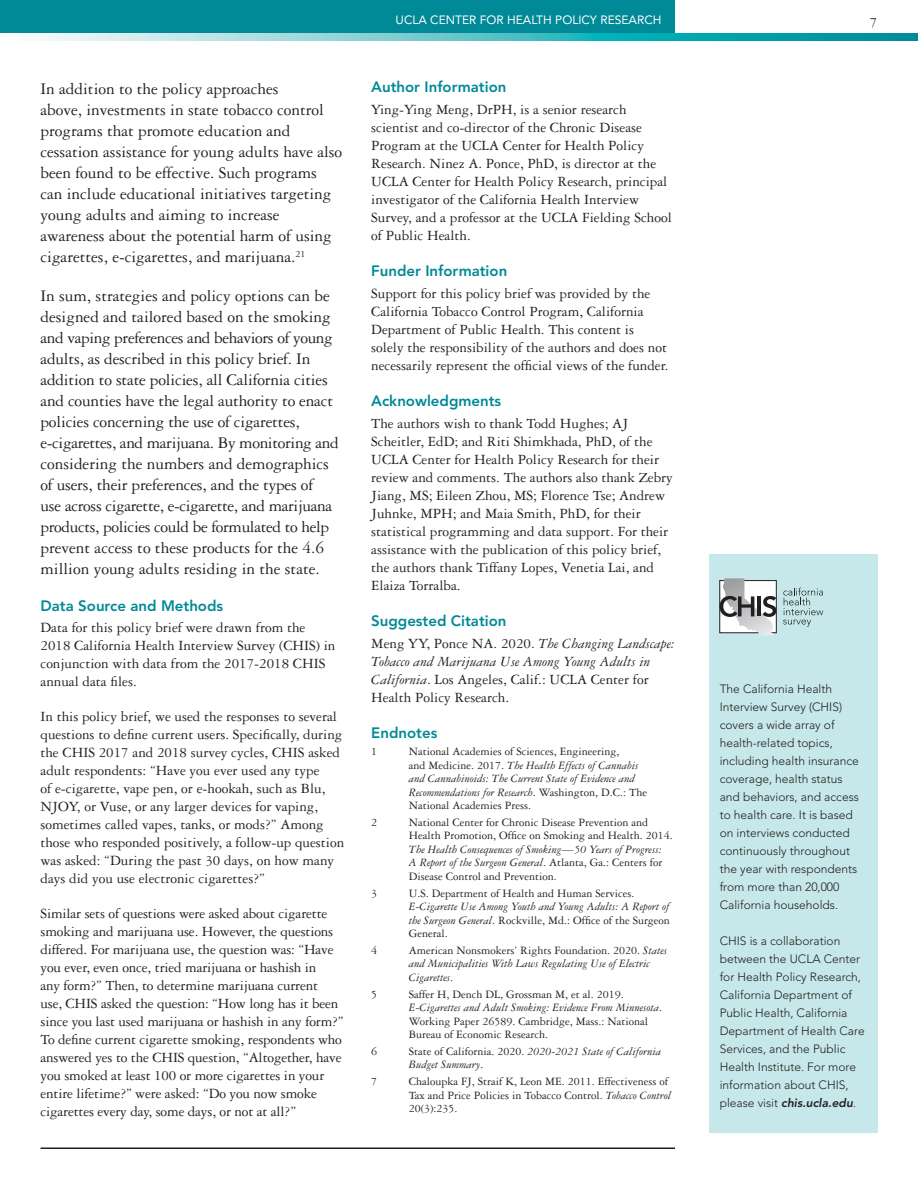
<style>
.page{position:relative;width:918px;height:1188px;background:#fff}
.page>*{position:absolute;margin:0;border:0;box-sizing:border-box;transform-origin:0 0}
.Text_2{font:17.25px/21px "Garamond Three";color:#231f20}
.Back_Matter_Text{font:15px/18px "Garamond Three";color:#231f20}
.Back_Matter_Heads{font:800 15px "Avenir";color:#008996}
.End_Notes{font:12px/13.5px "Garamond Three";color:#231f20}
.t1{font:300 12px/18px "Avenir";color:#231f20}
.End_Notes-2{font:italic 12px/13.5px "Garamond Three";color:#231f20}
.t2{font:12px "Avenir";color:#fff}
.s1{font-style:italic}
.s2{font-style:normal}
.s3{font-weight:800;font-style:italic}
</style>
<div class="page">
<div style="left:0;top:0;width:675px;height:36px;background:#008996"></div>
<svg style="left:0;top:34px;width:918px;height:6px;background:#64c5ca"></svg>
<hr style="left:40px;top:1148px;width:635px;height:1px;background:#231f20">
<div style="left:709px;top:554px;width:169px;height:579px;background:#c7e8ea"></div>
<div style="left:719px;top:580px;width:58px;height:53px;border:1px solid #231f20"></div>
<svg style="left:783px;top:588px;width:40px;height:39px"></svg>
<svg style="left:720px;top:578px;width:56px;height:57px;background:#babbbc"></svg>
<p class="Text_2" style="left:40px;top:79px;width:303px">In addition to the policy approaches<br>above, investments in state tobacco control programs that promote education and cessation assistance for young adults have also been found to be effective. Such programs can include educational initiatives targeting young adults and aiming to increase awareness about the potential harm of using cigarettes, e-cigarettes, and marijuana.<sup>21</sup></p>
<p class="Text_2" style="left:40px;top:285px;width:300px">In sum, strategies and policy options can be designed and tailored based on the smoking and vaping preferences and behaviors of young adults, as described in this policy brief. In addition to state policies, all California cities and counties have the legal authority to enact policies concerning the use of cigarettes, e-cigarettes, and marijuana. By monitoring and considering the numbers and demographics of users, their preferences, and the types of<br>use across cigarette, e-cigarette, and marijuana products, policies could be formulated to help prevent access to these products for the 4.6 million young adults residing in the state.</p>
<p class="Back_Matter_Heads" style="left:40px;top:596px;width:184px">Data Source and Methods</p>
<p class="Back_Matter_Text" style="left:40px;top:618px;width:296px">Data for this policy brief were drawn from the 2018 California Health Interview Survey (CHIS) in conjunction with data from the 2017-2018 CHIS annual data files.</p>
<p class="Back_Matter_Text" style="left:40px;top:707px;width:305px">In this policy brief, we used the responses to several questions to define current users. Specifically, during the CHIS 2017 and 2018 survey cycles, CHIS asked adult respondents: “Have you ever used any type<br>of e-cigarette, vape pen, or e-hookah, such as Blu, NJOY, or Vuse, or any larger devices for vaping, sometimes called vapes, tanks, or mods?” Among those who responded positively, a follow-up question was asked: “During the past 30 days, on how many days did you use electronic cigarettes?”</p>
<p class="Back_Matter_Text" style="left:40px;top:905px;width:305px">Similar sets of questions were asked about cigarette smoking and marijuana use. However, the questions differed. For marijuana use, the question was: “Have you ever, even once, tried marijuana or hashish in<br>any form?” Then, to determine marijuana current<br>use, CHIS asked the question: “How long has it been since you last used marijuana or hashish in any form?” To define current cigarette smoking, respondents who answered yes to the CHIS question, “Altogether, have you smoked at least 100 or more cigarettes in your entire lifetime?” were asked: “Do you now smoke cigarettes every day, some days, or not at all?”</p>
<p class="t2" style="left:396px;top:13px;width:267px">UCLA CENTER FOR HEALTH POLICY RESEARCH</p>
<p class="Back_Matter_Text" style="left:870px;top:13px;width:9px">7</p>
<p class="Back_Matter_Heads" style="left:371px;top:78px;width:137px">Author Information</p>
<p class="Back_Matter_Text" style="left:371px;top:100px;width:302px">Ying-Ying Meng, DrPH, is a senior research scientist and co-director of the Chronic Disease Program at the UCLA Center for Health Policy Research. Ninez A. Ponce, PhD, is director at the UCLA Center for Health Policy Research, principal investigator of the California Health Interview Survey, and a professor at the UCLA Fielding School of Public Health.</p>
<p class="Back_Matter_Heads" style="left:371px;top:262px;width:138px">Funder Information</p>
<p class="Back_Matter_Text" style="left:371px;top:284px;width:299px">Support for this policy brief was provided by the California Tobacco Control Program, California Department of Public Health. This content is solely the responsibility of the authors and does not necessarily represent the official views of the funder.</p>
<p class="Back_Matter_Heads" style="left:371px;top:392px;width:131px">Acknowledgments</p>
<p class="Back_Matter_Text" style="left:371px;top:414px;width:303px">The authors wish to thank Todd Hughes; AJ Scheitler, EdD; and Riti Shimkhada, PhD, of the UCLA Center for Health Policy Research for their review and comments. The authors also thank Zebry Jiang, MS; Eileen Zhou, MS; Florence Tse; Andrew Juhnke, MPH; and Maia Smith, PhD, for their statistical programming and data support. For their assistance with the publication of this policy brief, the authors thank Tiffany Lopes, Venetia Lai, and Elaiza Torralba.</p>
<p class="Back_Matter_Heads" style="left:371px;top:612px;width:137px">Suggested Citation</p>
<p class="Back_Matter_Text" style="left:371px;top:634px;width:305px">Meng YY, Ponce NA. 2020. <span class="s1">The Changing Landscape:<br>Tobacco and Marijuana Use Among Young Adults in California</span>. Los Angeles, Calif.: UCLA Center for Health Policy Research.</p>
<p class="Back_Matter_Heads" style="left:371px;top:724px;width:68px">Endnotes</p>
<p class="End_Notes" style="left:371px;top:745px;width:7px">1</p>
<p class="End_Notes" style="left:409px;top:745px;width:240px">National Academies of Sciences, Engineering,<br>and Medicine. 2017. <span class="s1">The Health Effects of Cannabis and Cannabinoids: The Current State of Evidence and Recommendations for Research</span>. Washington, D.C.: The National Academies Press.</p>
<p class="End_Notes" style="left:371px;top:815px;width:7px">2</p>
<p class="End_Notes" style="left:409px;top:815px;width:265px">National Center for Chronic Disease Prevention and Health Promotion, Office on Smoking and Health. 2014.<br><span class="s1">The Health Consequences of Smoking—50 Years of Progress:<br>A Report of the Surgeon General</span>. Atlanta, Ga.: Centers for Disease Control and Prevention.</p>
<p class="End_Notes" style="left:371px;top:886px;width:7px">3</p>
<p class="End_Notes" style="left:409px;top:886px;width:263px">U.S. Department of Health and Human Services.<br><span class="s1">E-Cigarette Use Among Youth and Young Adults: A Report of the Surgeon General</span>. Rockville, Md.: Office of the Surgeon General.</p>
<p class="End_Notes" style="left:371px;top:943px;width:7px">4</p>
<p class="End_Notes-2" style="left:409px;top:944px;width:260px"><span class="s2">American Nonsmokers’ Rights Foundation. 2020.</span> States and Municipalities With Laws Regulating Use of Electric<br>Cigarettes<span class="s2">.</span></p>
<p class="End_Notes" style="left:371px;top:987px;width:7px">5</p>
<p class="End_Notes" style="left:409px;top:987px;width:255px">Saffer H, Dench DL, Grossman M, et al. 2019.<br><span class="s1">E-Cigarettes and Adult Smoking: Evidence From Minnesota</span>.<br>Working Paper 26589. Cambridge, Mass.: National Bureau of Economic Research.</p>
<p class="End_Notes" style="left:371px;top:1044px;width:7px">6</p>
<p class="End_Notes-2" style="left:409px;top:1045px;width:254px"><span class="s2">State of California. 2020.</span> 2020-2021 State of California<br>Budget Summary<span class="s2">.</span></p>
<p class="End_Notes" style="left:371px;top:1075px;width:7px">7</p>
<p class="End_Notes" style="left:409px;top:1075px;width:264px">Chaloupka FJ, Straif K, Leon ME. 2011. Effectiveness of<br>Tax and Price Policies in Tobacco Control. <span class="s1">Tobacco Control<br></span>20(3):235.</p>
<p class="t1" style="left:720px;top:680px;width:141px">The California Health<br>Interview Survey (CHIS) covers a wide array of health-related topics, including health insurance coverage, health status and behaviors, and access to health care. It is based on interviews conducted continuously throughout the year with respondents from more than 20,000<br>California households.</p>
<p class="t1" style="left:720px;top:932px;width:146px">CHIS is a collaboration between the UCLA Center for Health Policy Research,<br>California Department of<br>Public Health, California<br>Department of Health Care<br>Services, and the Public<br>Health Institute. For more information about CHIS, please visit <span class="s3">chis.ucla.edu</span>.</p>
</div>
